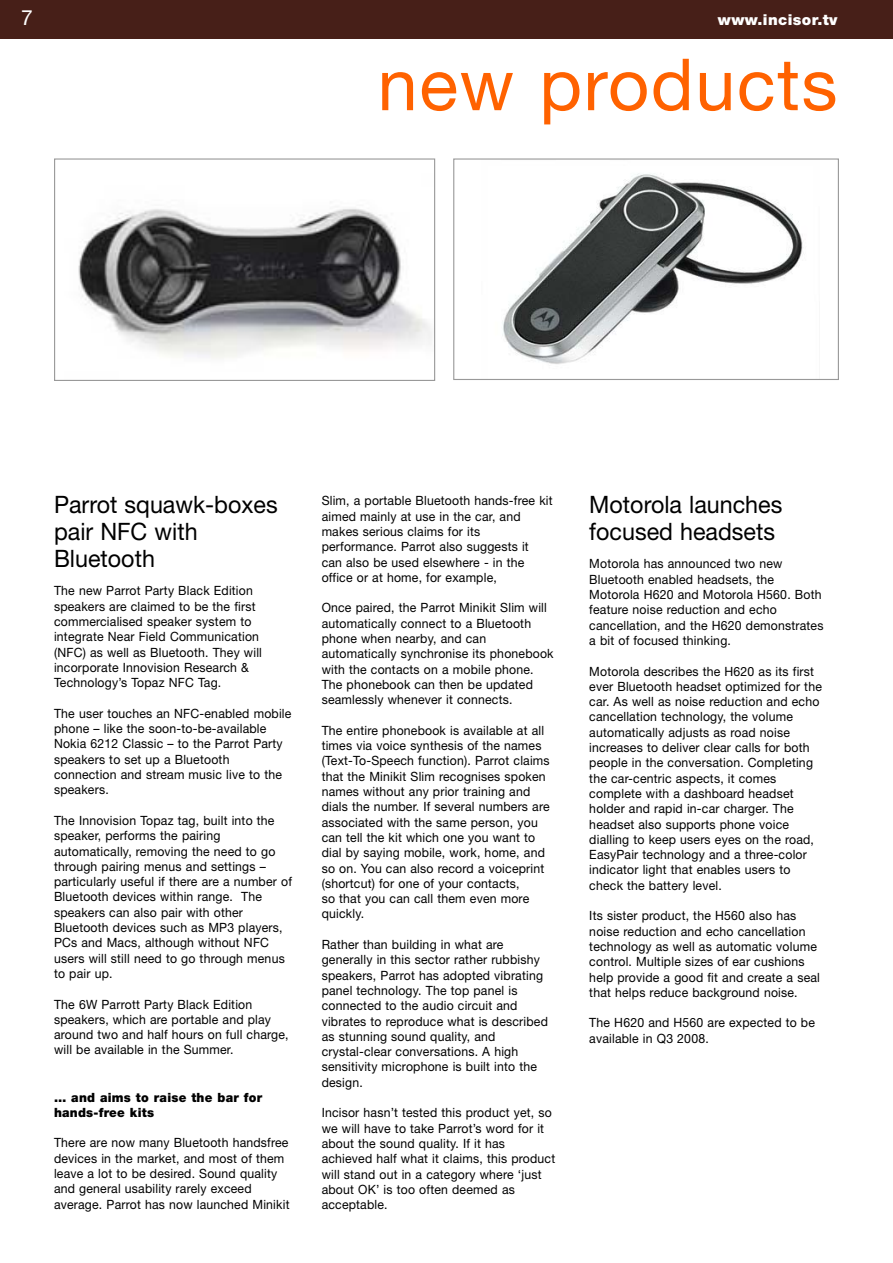
<style>
.page{position:relative;width:893px;height:1263px;background:#fff}
.page>*{position:absolute;margin:0;border:0;box-sizing:border-box;transform-origin:0 0}
.t1{font:72px "Helvetica Neue";letter-spacing:.02em;color:#ff6200}
.t2{font:24px/27px "Helvetica Neue";color:#000}
.t3{font:21px "Helvetica Neue";color:#fff}
.t4{font:900 15px "Helvetica Neue";letter-spacing:.025em;color:#fff}
.t5{font:12.75px/15.3px "Helvetica Neue";letter-spacing:.015em;color:#000;scale:.96 1}
.t6{font:900 12.75px/15.3px "Helvetica Neue";letter-spacing:.02em;color:#000;scale:.96 1}
</style>
<div class="page">
<div style="left:0;top:0;width:892px;height:38px;background:#471f18"></div>
<img style="left:78px;top:208px;width:354px;height:151px">
<div style="left:54px;top:158px;width:381px;height:223px;border:1px solid #999"></div>
<img style="left:503px;top:173px;width:300px;height:191px">
<div style="left:453px;top:158px;width:385px;height:222px;border:1px solid #999"></div>
<h3 class="t3" style="left:21px;top:10px;width:13px">7</h3>
<p class="t4" style="left:718px;top:15px;width:121px">www.incisor.tv</p>
<h1 class="t1" style="left:377px;top:59px;width:461px">new products</h1>
<h2 class="t2" style="left:54px;top:494px;width:225px">Parrot squawk-boxes pair NFC with<br>Bluetooth</h2>
<p class="t5" style="left:54px;top:584px;width:218px">The new Parrot Party Black Edition speakers are claimed to be the first commercialised speaker system to integrate Near Field Communication (NFC) as well as Bluetooth. They will incorporate Innovision Research &amp; Technology’s Topaz NFC Tag.</p>
<p class="t5" style="left:54px;top:707px;width:249px">The user touches an NFC-enabled mobile phone – like the soon-to-be-available<br>Nokia 6212 Classic – to the Parrot Party speakers to set up a Bluetooth connection and stream music live to the speakers.</p>
<p class="t5" style="left:54px;top:814px;width:249px">The Innovision Topaz tag, built into the speaker, performs the pairing automatically, removing the need to go through pairing menus and settings – particularly useful if there are a number of Bluetooth devices within range. The speakers can also pair with other Bluetooth devices such as MP3 players, PCs and Macs, although without NFC users will still need to go through menus to pair up.</p>
<p class="t5" style="left:54px;top:998px;width:246px">The 6W Parrott Party Black Edition speakers, which are portable and play around two and half hours on full charge, will be available in the Summer.</p>
<p class="t6" style="left:54px;top:1090px;width:218px">… and aims to raise the bar for hands-free kits</p>
<p class="t5" style="left:54px;top:1136px;width:247px">There are now many Bluetooth handsfree devices in the market, and most of them leave a lot to be desired. Sound quality and general usability rarely exceed average. Parrot has now launched Minikit</p>
<p class="t5" style="left:322px;top:494px;width:242px">Slim, a portable Bluetooth hands-free kit aimed mainly at use in the car, and makes serious claims for its performance. Parrot also suggests it<br>can also be used elsewhere - in the office or at home, for example,</p>
<p class="t5" style="left:322px;top:601px;width:243px">Once paired, the Parrot Minikit Slim will automatically connect to a Bluetooth phone when nearby, and can automatically synchronise its phonebook with the contacts on a mobile phone.<br>The phonebook can then be updated seamlessly whenever it connects.</p>
<p class="t5" style="left:322px;top:724px;width:239px">The entire phonebook is available at all times via voice synthesis of the names (Text-To-Speech function). Parrot claims that the Minikit Slim recognises spoken names without any prior training and dials the number. If several numbers are associated with the same person, you can tell the kit which one you want to dial by saying mobile, work, home, and so on. You can also record a voiceprint (shortcut) for one of your contacts,<br>so that you can call them even more quickly.</p>
<p class="t5" style="left:322px;top:938px;width:237px">Rather than building in what are generally in this sector rather rubbishy speakers, Parrot has adopted vibrating panel technology. The top panel is connected to the audio circuit and vibrates to reproduce what is described as stunning sound quality, and crystal-clear conversations. A high sensitivity microphone is built into the design.</p>
<p class="t5" style="left:322px;top:1106px;width:245px">Incisor hasn’t tested this product yet, so we will have to take Parrot’s word for it about the sound quality. If it has achieved half what it claims, this product will stand out in a category where ‘just about OK’ is too often deemed as acceptable.</p>
<h2 class="t2" style="left:589px;top:494px;width:194px">Motorola launches focused headsets</h2>
<p class="t5" style="left:589px;top:557px;width:245px">Motorola has announced two new Bluetooth enabled headsets, the Motorola H620 and Motorola H560. Both feature noise reduction and echo cancellation, and the H620 demonstrates a bit of focused thinking.</p>
<p class="t5" style="left:589px;top:665px;width:244px">Motorola describes the H620 as its first ever Bluetooth headset optimized for the car. As well as noise reduction and echo cancellation technology, the volume automatically adjusts as road noise increases to deliver clear calls for both people in the conversation. Completing the car-centric aspects, it comes complete with a dashboard headset holder and rapid in-car charger. The headset also supports phone voice dialling to keep users eyes on the road, EasyPair technology and a three-color indicator light that enables users to check the battery level.</p>
<p class="t5" style="left:589px;top:909px;width:242px">Its sister product, the H560 also has noise reduction and echo cancellation technology as well as automatic volume control. Multiple sizes of ear cushions help provide a good fit and create a seal that helps reduce background noise.</p>
<p class="t5" style="left:589px;top:1016px;width:236px">The H620 and H560 are expected to be available in Q3 2008.</p>
</div>
